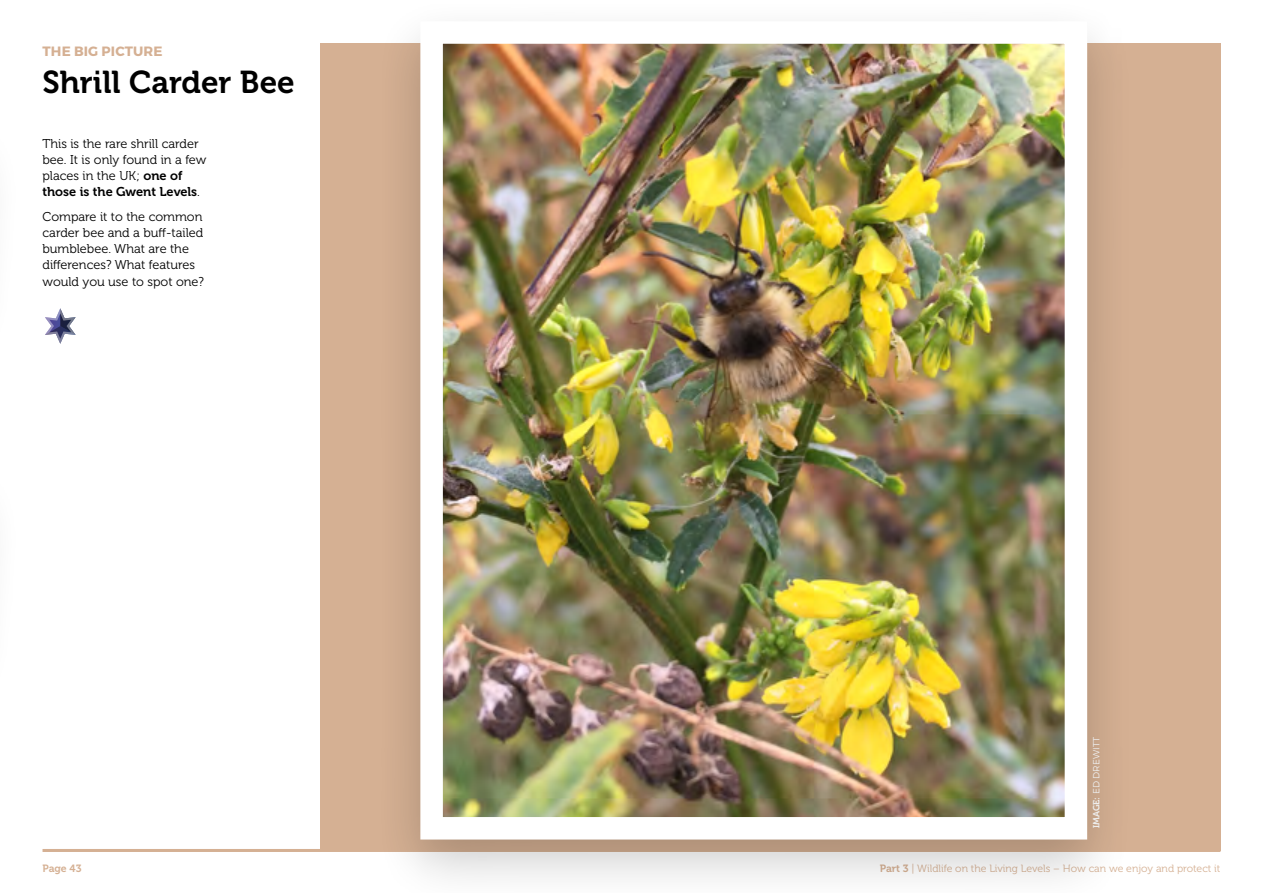
<style>
.page{position:relative;width:1263px;height:893px;background:#fff}
.page>*{position:absolute;margin:0;border:0;box-sizing:border-box;transform-origin:0 0}
.t1{font:31.5px "Museo 700";color:#000}
.t2{font:700 13.5px "Montserrat";letter-spacing:.01em;color:#d5b093}
.t3{font:12.75px/16.2px "Museo 300";color:#000}
.t4{font:12.75px "Museo 700";color:#000}
.t5{font:10.5px "Museo 300";color:#d5b093}
.t6{font:10.5px "Museo 700";color:#d5b093}
.t7{font:300 9px "Montserrat";letter-spacing:.01em;color:#fff}
.s1{font-family:"Museo 700"}
.s2{font-family:"Museo 300"}
.s3{font-family:"Museo 700";font-weight:400}
</style>
<div class="page">
<div style="left:320px;top:43px;width:900px;height:807px;background:#d5b093"></div>
<hr style="left:43px;top:849px;width:1177px;height:3px;background:#d5b093">
<svg style="left:45px;top:308px;width:31px;height:36px"></svg>
<div style="left:373px;top:0;width:762px;height:893px;background:#000;opacity:.2"></div>
<img style="left:443px;top:44px;width:621px;height:772px">
<div style="left:420px;top:21px;width:667px;height:818px;border:22px solid #fff"></div>
<p class="t2" style="left:43px;top:42px;width:121px">THE BIG PICTURE</p>
<h1 class="t1" style="left:43px;top:65px;width:254px">Shrill Carder Bee</h1>
<p class="t3" style="left:43px;top:136px;width:166px">This is the rare shrill carder bee. It is only found in a few places in the UK; <span class="s1">one of</span></p>
<p class="t4" style="left:43px;top:185px;width:159px">those is the Gwent Levels<span class="s2">.</span></p>
<p class="t3" style="left:43px;top:209px;width:163px">Compare it to the common carder bee and a buff-tailed bumblebee. What are the differences? What features would you use to spot one?</p>
<p class="t7" style="left:1091px;top:828px;width:93px;rotate:-90deg"><span class="s3">IMAGE:</span> ED DREWITT</p>
<p class="t6" style="left:43px;top:862px;width:41px">Page 43</p>
<p class="t5" style="left:880px;top:862px;width:342px"><span class="s1">Part 3</span> | Wildlife on the Living Levels – How can we enjoy and protect it</p>
</div>
